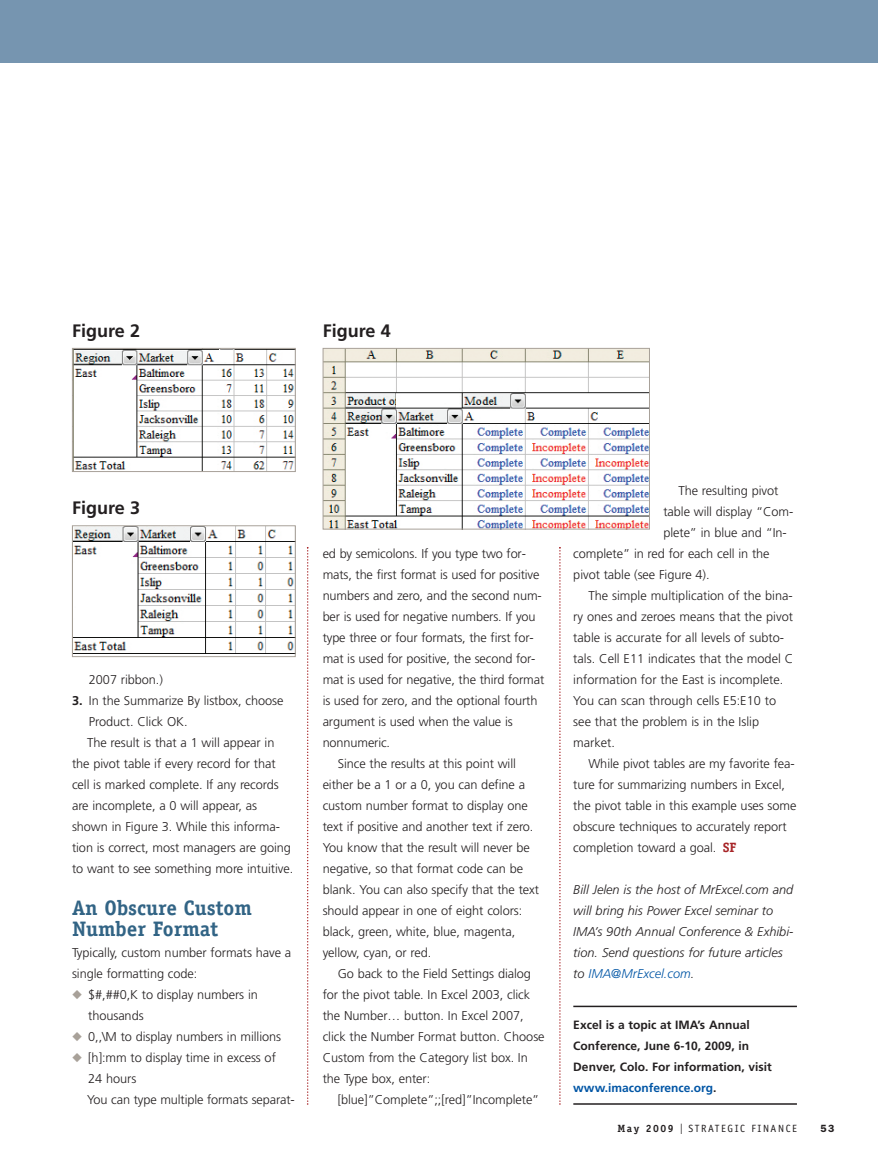
<style>
.page{position:relative;width:878px;height:1161px;background:#fff}
.page>*{position:absolute;margin:0;border:0;box-sizing:border-box;transform-origin:0 0}
.t1{font:700 21px/21px "Officina Serif";color:#326485}
.t2{font:700 18px "Frutiger";color:#231f20}
.t3{font:300 12.75px/21px "Frutiger";letter-spacing:-.005em;color:#231f20}
.t4{font:italic 300 12.75px/21px "Frutiger";color:#231f20}
.t5{font:700 12px/21px "Frutiger";color:#231f20}
.t6{font:10.5px "Officina Sans";letter-spacing:.15em;color:#231f20}
.t7{font:600 10.5px "Franklin Gothic";color:#231f20}
.s1{font-weight:700}
.s2{color:#a8a199}
.s3{font-family:"Officina Serif";font-weight:700;font-size:13.5px;color:#a72427}
.s4{color:#0155a5}
.s5{font-family:"Officina Serif";font-weight:700}
.s6{font-family:"Franklin Gothic";font-size:15px}
</style>
<div class="page">
<hr style="left:573px;top:1006px;width:223px;height:1px;background:#231f20">
<svg style="left:559px;top:547px;width:1px;height:558px"></svg>
<svg style="left:307px;top:547px;width:1px;height:558px"></svg>
<div style="left:0;top:0;width:878px;height:63px;background:#7695b0"></div>
<hr style="left:573px;top:1103px;width:223px;height:2px;background:#231f20">
<img style="left:74px;top:350px;width:220px;height:120px">
<div style="left:72px;top:348px;width:224px;height:124px;border:1px solid #a8a199"></div>
<img style="left:74px;top:527px;width:220px;height:126px">
<div style="left:72px;top:525px;width:224px;height:132px;border:1px solid #a8a199"></div>
<img style="left:324px;top:350px;width:324px;height:178px">
<div style="left:322px;top:348px;width:328px;height:182px;border:1px solid #a8a199"></div>
<h2 class="t2" style="left:72px;top:323px;width:70px">Figure 2</h2>
<h2 class="t2" style="left:322px;top:323px;width:70px">Figure 4</h2>
<h2 class="t2" style="left:72px;top:500px;width:70px">Figure 3</h2>
<p class="t3" style="left:89px;top:670px;width:75px">2007 ribbon.)</p>
<p class="t3" style="left:72px;top:691px;width:213px"><span class="s1">3.</span> In the Summarize By listbox, choose</p>
<p class="t3" style="left:89px;top:712px;width:100px">Product. Click OK.</p>
<p class="t3" style="left:87px;top:733px;width:189px">The result is that a 1 will appear in</p>
<p class="t3" style="left:72px;top:754px;width:205px">the pivot table if every record for that</p>
<p class="t3" style="left:72px;top:775px;width:208px">cell is marked complete. If any records</p>
<p class="t3" style="left:72px;top:796px;width:186px">are incomplete, a 0 will appear, as</p>
<p class="t3" style="left:72px;top:817px;width:209px">shown in Figure 3. While this informa-</p>
<p class="t3" style="left:72px;top:838px;width:220px">tion is correct, most managers are going</p>
<p class="t3" style="left:72px;top:859px;width:223px">to want to see something more intuitive.</p>
<h1 class="t1" style="left:72px;top:899px;width:181px">An Obscure Custom<br>Number Format</h1>
<p class="t3" style="left:72px;top:943px;width:221px">Typically, custom number formats have a single formatting code:</p>
<p class="t3" style="left:88px;top:985px;width:171px;text-indent:-16px"><span class="s2">◆</span> $#,##0,K to display numbers in thousands</p>
<p class="t3" style="left:72px;top:1027px;width:211px"><span class="s2">◆</span> 0,,\M to display numbers in millions</p>
<p class="t3" style="left:87px;top:1048px;width:209px;text-indent:-15px"><span class="s2">◆</span> [h]:mm to display time in excess of<br>24 hours<br>You can type multiple formats separat-</p>
<p class="t3" style="left:323px;top:544px;width:205px">ed by semicolons. If you type two for-</p>
<p class="t3" style="left:323px;top:565px;width:218px">mats, the first format is used for positive</p>
<p class="t3" style="left:323px;top:586px;width:221px">numbers and zero, and the second num-</p>
<p class="t3" style="left:323px;top:607px;width:214px">ber is used for negative numbers. If you</p>
<p class="t3" style="left:323px;top:628px;width:212px">type three or four formats, the first for-</p>
<p class="t3" style="left:323px;top:649px;width:214px">mat is used for positive, the second for-</p>
<p class="t3" style="left:323px;top:670px;width:223px">mat is used for negative, the third format</p>
<p class="t3" style="left:323px;top:691px;width:216px">is used for zero, and the optional fourth</p>
<p class="t3" style="left:323px;top:712px;width:191px">argument is used when the value is</p>
<p class="t3" style="left:323px;top:733px;width:69px">nonnumeric.</p>
<p class="t3" style="left:338px;top:754px;width:180px">Since the results at this point will</p>
<p class="t3" style="left:323px;top:775px;width:204px">either be a 1 or a 0, you can define a</p>
<p class="t3" style="left:323px;top:796px;width:207px">custom number format to display one</p>
<p class="t3" style="left:323px;top:817px;width:212px">text if positive and another text if zero.</p>
<p class="t3" style="left:323px;top:838px;width:209px">You know that the result will never be</p>
<p class="t3" style="left:323px;top:859px;width:202px">negative, so that format code can be</p>
<p class="t3" style="left:323px;top:880px;width:218px">blank. You can also specify that the text</p>
<p class="t3" style="left:323px;top:901px;width:201px">should appear in one of eight colors:</p>
<p class="t3" style="left:323px;top:922px;width:194px">black, green, white, blue, magenta,</p>
<p class="t3" style="left:323px;top:943px;width:110px">yellow, cyan, or red.</p>
<p class="t3" style="left:338px;top:964px;width:195px">Go back to the Field Settings dialog</p>
<p class="t3" style="left:323px;top:985px;width:209px">for the pivot table. In Excel 2003, click</p>
<p class="t3" style="left:323px;top:1006px;width:202px">the Number… button. In Excel 2007,</p>
<p class="t3" style="left:323px;top:1027px;width:223px">click the Number Format button. Choose</p>
<p class="t3" style="left:323px;top:1048px;width:207px">Custom from the Category list box. In</p>
<p class="t3" style="left:323px;top:1069px;width:109px">the Type box, enter:</p>
<p class="t3" style="left:338px;top:1090px;width:203px">[blue]”Complete”;;[red]”Incomplete”</p>
<p class="t3" style="left:678px;top:481px;width:101px">The resulting pivot</p>
<p class="t3" style="left:663px;top:502px;width:131px">table will display “Com-</p>
<p class="t3" style="left:663px;top:523px;width:125px">plete” in blue and “In-</p>
<p class="t3" style="left:573px;top:544px;width:198px">complete” in red for each cell in the</p>
<p class="t3" style="left:573px;top:565px;width:138px">pivot table (see Figure 4).</p>
<p class="t3" style="left:588px;top:586px;width:206px">The simple multiplication of the bina-</p>
<p class="t3" style="left:573px;top:607px;width:221px">ry ones and zeroes means that the pivot</p>
<p class="t3" style="left:573px;top:628px;width:212px">table is accurate for all levels of subto-</p>
<p class="t3" style="left:573px;top:649px;width:221px">tals. Cell E11 indicates that the model C</p>
<p class="t3" style="left:573px;top:670px;width:211px">information for the East is incomplete.</p>
<p class="t3" style="left:573px;top:691px;width:204px">You can scan through cells E5:E10 to</p>
<p class="t3" style="left:573px;top:712px;width:187px">see that the problem is in the Islip</p>
<p class="t3" style="left:573px;top:733px;width:43px">market.</p>
<p class="t3" style="left:588px;top:754px;width:208px">While pivot tables are my favorite fea-</p>
<p class="t3" style="left:573px;top:775px;width:213px">ture for summarizing numbers in Excel,</p>
<p class="t3" style="left:573px;top:796px;width:225px">the pivot table in this example uses some</p>
<p class="t3" style="left:573px;top:817px;width:215px">obscure techniques to accurately report</p>
<p class="t3" style="left:573px;top:838px;width:164px">completion toward a goal. <span class="s3">SF</span></p>
<p class="t4" style="left:573px;top:880px;width:222px">Bill Jelen is the host of MrExcel.com and will bring his Power Excel seminar to IMA’s 90th Annual Conference &amp; Exhibi&shy;tion. Send questions for future articles to <span class="s4">IMA@MrExcel.com</span>.</p>
<p class="t5" style="left:573px;top:1015px;width:200px">Excel is a topic at IMA’s Annual<br>Conference, June 6-10, 2009, in<br>Denver, Colo. For information, visit <span class="s4">www.imaconference.org</span>.</p>
<p class="t6" style="left:617px;top:1125px;width:181px"><span class="s5">May 2009</span> <span class="s6">I</span> STRATEGIC FINANCE</p>
<p class="t7" style="left:820px;top:1125px;width:16px">53</p>
</div>
